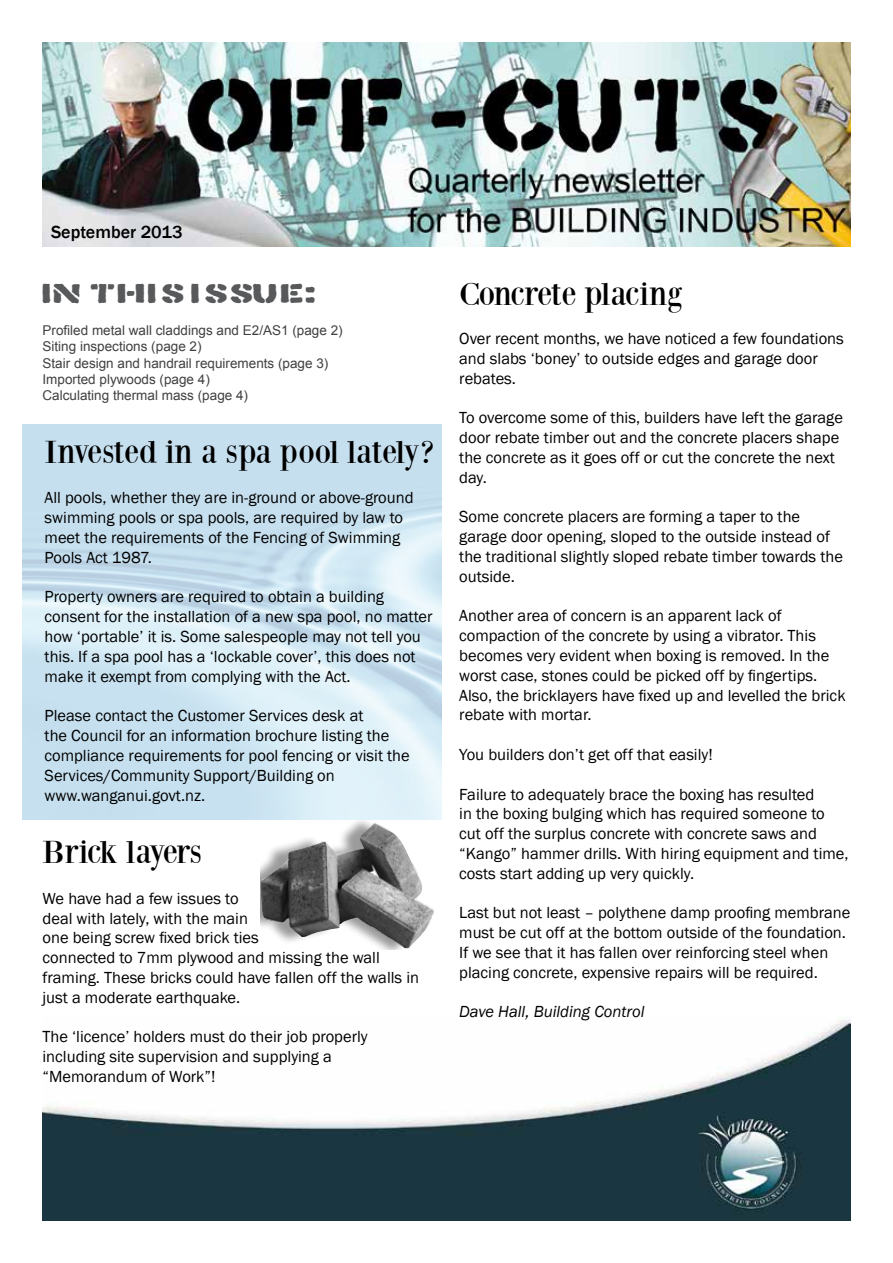
<style>
.page{position:relative;width:893px;height:1263px;background:#fff}
.page>*{position:absolute;margin:0;border:0;box-sizing:border-box;transform-origin:0 0}
.t1{font:33px "Bodoni XT";letter-spacing:-.04em;color:#000}
.t2{font:33px "Bodoni XT";color:#000}
.t3{font:26.25px "Know Your Product";color:#58595b;scale:1.37 1}
.t4{font:500 18px "Franklin Gothic";color:#000}
.t5{font:16.5px/19.8px "Franklin Gothic";color:#000}
.t6{font:italic 16.5px "Franklin Gothic";color:#000}
.t7{font:13.5px/16.2px "Arial";color:#414042}
</style>
<div class="page">
<img style="left:43px;top:43px;width:807px;height:203px">
<img style="left:43px;top:1019px;width:807px;height:201px">
<div style="left:261px;top:821px;width:166px;height:129px;background:#000;opacity:.4"></div>
<img style="left:261px;top:822px;width:173px;height:126px">
<p class="t4" style="left:51px;top:221px;width:133px">September 2013</p>
<h2 class="t3" style="left:43px;top:279px;width:202px">IN THIS ISSUE:</h2>
<p class="t7" style="left:43px;top:322px;width:302px">Profiled metal wall claddings and E2/AS1 (page 2)<br>Siting inspections (page 2)<br>Stair design and handrail requirements (page 3)<br>Imported plywoods (page 4)<br>Calculating thermal mass (page 4)</p>
<h1 class="t2" style="left:45px;top:432px;width:392px">Invested in a spa pool lately?</h1>
<p class="t5" style="left:45px;top:488px;width:370px">All pools, whether they are in-ground or above-ground swimming pools or spa pools, are required by law to meet the requirements of the Fencing of Swimming Pools Act 1987.</p>
<p class="t5" style="left:45px;top:587px;width:389px">Property owners are required to obtain a building consent for the installation of a new spa pool, no matter how ‘portable’ it is. Some salespeople may not tell you this. If a spa pool has a ‘lockable cover’, this does not make it exempt from complying with the Act.</p>
<p class="t5" style="left:45px;top:706px;width:367px">Please contact the Customer Services desk at<br>the Council for an information brochure listing the compliance requirements for pool fencing or visit the Services/Community Support/Building on www.wanganui.govt.nz.</p>
<h1 class="t1" style="left:43px;top:832px;width:161px">Brick layers</h1>
<p class="t5" style="left:43px;top:889px;width:378px">We have had a few issues to<br>deal with lately, with the main<br>one being screw fixed brick ties<br>connected to 7mm plywood and missing the wall framing. These bricks could have fallen off the walls in just a moderate earthquake.</p>
<p class="t5" style="left:43px;top:1027px;width:327px">The ‘licence’ holders must do their job properly including site supervision and supplying a “Memorandum of Work”!</p>
<h1 class="t1" style="left:459px;top:274px;width:224px">Concrete placing</h1>
<p class="t5" style="left:459px;top:329px;width:386px">Over recent months, we have noticed a few foundations and slabs ‘boney’ to outside edges and garage door rebates.</p>
<p class="t5" style="left:459px;top:408px;width:385px">To overcome some of this, builders have left the garage door rebate timber out and the concrete placers shape the concrete as it goes off or cut the concrete the next day.</p>
<p class="t5" style="left:459px;top:507px;width:385px">Some concrete placers are forming a taper to the garage door opening, sloped to the outside instead of the traditional slightly sloped rebate timber towards the outside.</p>
<p class="t5" style="left:459px;top:606px;width:388px">Another area of concern is an apparent lack of compaction of the concrete by using a vibrator. This becomes very evident when boxing is removed. In the worst case, stones could be picked off by fingertips.<br>Also, the bricklayers have fixed up and levelled the brick rebate with mortar.</p>
<p class="t5" style="left:459px;top:745px;width:255px">You builders don’t get off that easily!</p>
<p class="t5" style="left:459px;top:785px;width:391px">Failure to adequately brace the boxing has resulted<br>in the boxing bulging which has required someone to cut off the surplus concrete with concrete saws and “Kango” hammer drills. With hiring equipment and time, costs start adding up very quickly.</p>
<p class="t5" style="left:459px;top:903px;width:393px">Last but not least – polythene damp proofing membrane must be cut off at the bottom outside of the foundation.<br>If we see that it has fallen over reinforcing steel when placing concrete, expensive repairs will be required.</p>
<p class="t6" style="left:459px;top:1002px;width:187px">Dave Hall, Building Control</p>
</div>
